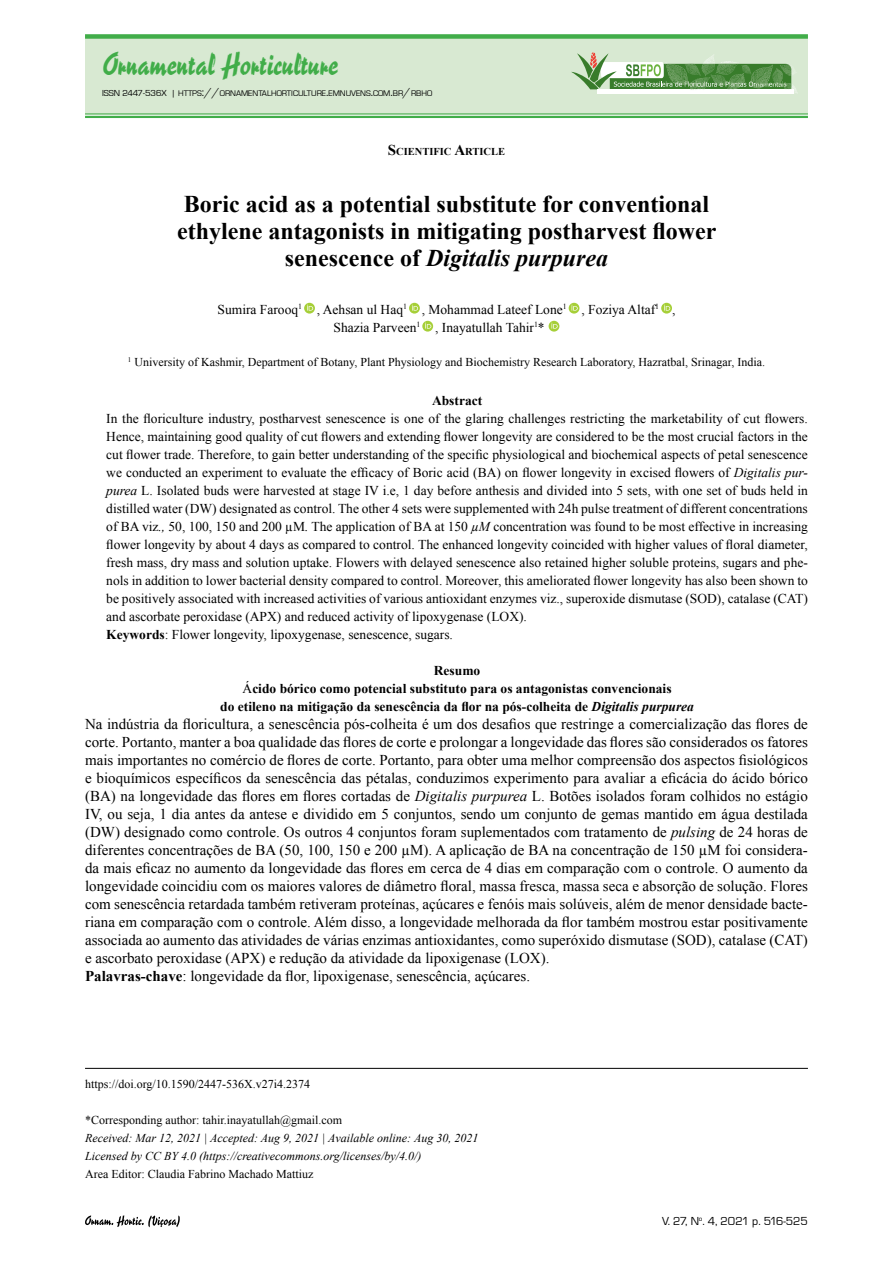
<style>
.page{position:relative;width:893px;height:1263px;background:#fff}
.page>*{position:absolute;margin:0;border:0;box-sizing:border-box;transform-origin:0 0}
.t1{font:29.25px "Reporter Two";color:#41ad49}
.t2{font:700 24px/27px "Times New Roman";color:#000;text-align:center}
.t3{font:15px/18px "Times New Roman";color:#000}
.t4{font:13.5px/18px "Times New Roman";color:#000}
.t5{font:700 13.5px/18px "Times New Roman";color:#000;text-align:center}
.t6{font:12px "Times New Roman";color:#000}
.t7{font:italic 12px/18px "Times New Roman";color:#000}
.t8{font:12px "Eurostar";letter-spacing:-.025em;color:#000}
.t9{font:700 10.5px "Times New Roman";color:#000}
.t10{font:8.4px "Eurostar";color:#000}
.s1{font-size:9px}
.s2{font-size:12px}
.s3{font-size:15px}
.s4{font-style:italic}
.s5{font-weight:700}
.s6{font-weight:400}
</style>
<div class="page">
<svg style="left:85px;top:1215px;width:95px;height:12px"></svg>
<hr style="left:85px;top:1068px;width:723px;height:1px;background:#000">
<div style="left:85px;top:36px;width:723px;height:78px;background:#d8e9d2"></div>
<div style="left:85px;top:34px;width:723px;height:5px;background:#41ad49"></div>
<hr style="left:85px;top:114px;width:723px;height:1px;background:#41ad49">
<hr style="left:85px;top:116px;width:723px;height:2px;background:#41ad49">
<div style="left:598px;top:89px;width:196px;height:5px;background:#fff"></div>
<svg style="left:571px;top:52px;width:226px;height:39px"></svg>
<img style="left:669px;top:68px;width:14px;height:5px">
<img style="left:755px;top:68px;width:23px;height:4px">
<div style="left:304px;top:303px;width:11px;height:11px;background:#a6cf38;border-radius:50%"></div>
<svg style="left:307px;top:305px;width:6px;height:6px"></svg>
<div style="left:409px;top:303px;width:11px;height:11px;background:#a6cf38;border-radius:50%"></div>
<svg style="left:412px;top:305px;width:6px;height:6px"></svg>
<div style="left:569px;top:303px;width:10px;height:11px;background:#a6cf38;border-radius:50%"></div>
<svg style="left:571px;top:305px;width:7px;height:6px"></svg>
<svg style="left:661px;top:303px;width:11px;height:11px"></svg>
<svg style="left:664px;top:305px;width:6px;height:6px"></svg>
<svg style="left:422px;top:321px;width:11px;height:11px"></svg>
<svg style="left:425px;top:323px;width:6px;height:6px"></svg>
<div style="left:549px;top:321px;width:10px;height:11px;background:#a6cf38;border-radius:50%"></div>
<svg style="left:551px;top:323px;width:7px;height:6px"></svg>
<h1 class="t1" style="left:102px;top:45px;width:238px">Ornamental Horticulture</h1>
<p class="t10" style="left:102px;top:88px;width:332px"><span class="s1">ISSN 2447-536X |</span> HTTPS<span class="s2">://</span>ORNAMENTALHORTICULTURE<span class="s2">.</span>EMNUVENS<span class="s2">.</span>COM<span class="s2">.</span>BR<span class="s2">/</span>RBHO</p>
<p class="t9" style="left:388px;top:144px;width:119px"><span class="s3">S</span>CIENTIFIC <span class="s3">A</span>RTICLE</p>
<h2 class="t2" style="left:177px;top:189px;width:541px">Boric acid as a potential substitute for conventional ethylene antagonists in mitigating postharvest flower senescence of <span class="s4">Digitalis purpurea</span></h2>
<p class="t4" style="left:334px;top:300px;width:343px;text-indent:-116px">Sumira Farooq<sup>1</sup> , Aehsan ul Haq<sup>1</sup> , Mohammad Lateef Lone<sup>1</sup> , Foziya Altaf<sup>1</sup> ,<br>Shazia Parveen<sup>1</sup> , Inayatullah Tahir<sup>1</sup>*</p>
<p class="t6" style="left:128px;top:353px;width:639px"><sup>1</sup> University of Kashmir, Department of Botany, Plant Physiology and Biochemistry Research Laboratory, Hazratbal, Srinagar, India.</p>
<p class="t5" style="left:432px;top:391px;width:52px">Abstract</p>
<p class="t4" style="left:106px;top:409px;width:703px">In the floriculture industry, postharvest senescence is one of the glaring challenges restricting the marketability of cut flowers.<br>Hence, maintaining good quality of cut flowers and extending flower longevity are considered to be the most crucial factors in the cut flower trade. Therefore, to gain better understanding of the specific physiological and biochemical aspects of petal senescence we conducted an experiment to evaluate the efficacy of Boric acid (BA) on flower longevity in excised flowers of <span class="s4">Digitalis pur&shy;purea</span> L. Isolated buds were harvested at stage IV i.e, 1 day before anthesis and divided into 5 sets, with one set of buds held in distilled water (DW) designated as control. The other 4 sets were supplemented with 24h pulse treatment of different concentrations of BA viz<span class="s4">.,</span> 50, 100, 150 and 200 µM<span class="s4">.</span> The application of BA at 150 <span class="s4">µM</span> concentration was found to be most effective in increasing flower longevity by about 4 days as compared to control. The enhanced longevity coincided with higher values of floral diameter, fresh mass, dry mass and solution uptake. Flowers with delayed senescence also retained higher soluble proteins, sugars and phe&shy;nols in addition to lower bacterial density compared to control. Moreover, this ameliorated flower longevity has also been shown to be positively associated with increased activities of various antioxidant enzymes viz., superoxide dismutase (SOD), catalase (CAT) and ascorbate peroxidase (APX) and reduced activity of lipoxygenase (LOX).<br><span class="s5">Keywords</span>: Flower longevity, lipoxygenase, senescence, sugars.</p>
<p class="t5" style="left:220px;top:661px;width:475px">Resumo<br><span class="s6">Á</span>cido bórico como potencial substituto para os antagonistas convencionais<br>do etileno na mitigação da senescência da flor na pós-colheita de <span class="s4">Digitalis purpurea</span></p>
<p class="t3" style="left:85px;top:714px;width:724px">Na indústria da floricultura, a senescência pós-colheita é um dos desafios que restringe a comercialização das flores de corte. Portanto, manter a boa qualidade das flores de corte e prolongar a longevidade das flores são considerados os fatores mais importantes no comércio de flores de corte. Portanto, para obter uma melhor compreensão dos aspectos fisiológicos e bioquímicos específicos da senescência das pétalas, conduzimos experimento para avaliar a eficácia do ácido bórico (BA) na longevidade das flores em flores cortadas de <span class="s4">Digitalis purpurea</span> L. Botões isolados foram colhidos no estágio IV, ou seja, 1 dia antes da antese e dividido em 5 conjuntos, sendo um conjunto de gemas mantido em água destilada (DW) designado como controle. Os outros 4 conjuntos foram suplementados com tratamento de <span class="s4">pulsing</span> de 24 horas de diferentes concentrações de BA (50, 100, 150 e 200 µM). A aplicação de BA na concentração de 150 µM foi considera&shy;da mais eficaz no aumento da longevidade das flores em cerca de 4 dias em comparação com o controle. O aumento da longevidade coincidiu com os maiores valores de diâmetro floral, massa fresca, massa seca e absorção de solução. Flores com senescência retardada também retiveram proteínas, açúcares e fenóis mais solúveis, além de menor densidade bacte&shy;riana em comparação com o controle. Além disso, a longevidade melhorada da flor também mostrou estar positivamente associada ao aumento das atividades de várias enzimas antioxidantes, como superóxido dismutase (SOD), catalase (CAT) e ascorbato peroxidase (APX) e redução da atividade da lipoxigenase (LOX).<br><span class="s5">Palavras-chave</span>: longevidade da flor, lipoxigenase, senescência, açúcares.</p>
<p class="t6" style="left:85px;top:1076px;width:227px">https://doi.org/10.1590/2447-536X.v27i4.2374</p>
<p class="t6" style="left:85px;top:1112px;width:259px">*Corresponding author: tahir.inayatullah@gmail.com</p>
<p class="t7" style="left:85px;top:1128px;width:395px">Received: Mar 12, 2021 | Accepted: Aug 9, 2021 | Available online: Aug 30, 2021<br>Licensed by CC BY 4.0 (https://creativecommons.org/licenses/by/4.0/)</p>
<p class="t6" style="left:85px;top:1166px;width:230px">Area Editor: Claudia Fabrino Machado Mattiuz</p>
<p class="t8" style="left:662px;top:1213px;width:147px">V. 27, N<sup>o</sup>. 4, 2021 p. 516-525</p>
</div>
